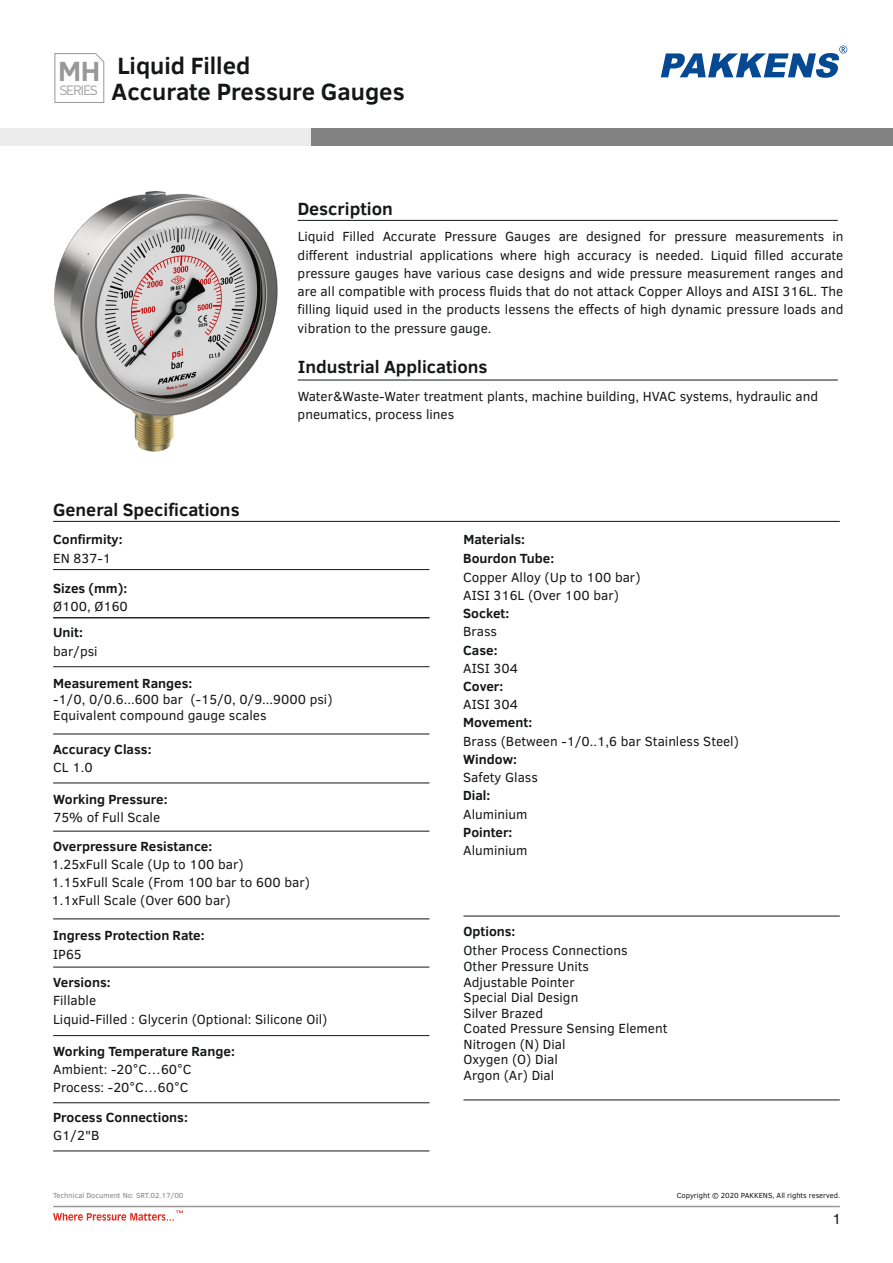
<style>
.page{position:relative;width:893px;height:1263px;background:#fff}
.page>*{position:absolute;margin:0;border:0;box-sizing:border-box;transform-origin:0 0}
.t1{font:700 28.35px "Clear Sans";color:#989899}
.t2{font:700 24px/26.1px "Clear Sans";color:#151616}
.t3{font:700 18px "Clear Sans";color:#151616}
.t4{font:15px "Clear Sans";color:#151616}
.t5{font:300 13.65px "PF Din Text Pro";letter-spacing:-.04em;color:#989899}
.t6{font:13.5px/18.3px "Clear Sans";color:#151616}
.t7{font:700 13.5px/18.9px "Clear Sans";color:#151616}
.t8{font:7.5px "Clear Sans";color:#151616}
.t9{font:7.5px "Clear Sans";color:#818281}
</style>
<div class="page">
<hr style="left:298px;top:220px;width:540px;height:1px;background:#151616">
<hr style="left:298px;top:380px;width:540px;height:1px;background:#151616">
<div style="left:310px;top:128px;width:583px;height:17px;background:#818281"></div>
<div style="left:0;top:128px;width:310px;height:17px;background:#ececec"></div>
<svg style="left:661px;top:46px;width:186px;height:32px"></svg>
<svg style="left:54px;top:53px;width:51px;height:50px"></svg>
<hr style="left:53px;top:1206px;width:787px;height:1px;background:#989899">
<svg style="left:53px;top:1210px;width:130px;height:11px"></svg>
<img style="left:55px;top:191px;width:223px;height:261px">
<hr style="left:53px;top:521px;width:787px;height:1px;background:#151616">
<hr style="left:53px;top:733px;width:376px;height:1px;background:#151616">
<hr style="left:53px;top:782px;width:376px;height:1px;background:#151616">
<hr style="left:53px;top:831px;width:376px;height:1px;background:#151616">
<hr style="left:53px;top:918px;width:376px;height:1px;background:#151616">
<hr style="left:53px;top:967px;width:376px;height:1px;background:#151616">
<hr style="left:463px;top:1099px;width:377px;height:1px;background:#151616">
<hr style="left:53px;top:569px;width:376px;height:1px;background:#151616">
<hr style="left:53px;top:1035px;width:376px;height:1px;background:#151616">
<hr style="left:53px;top:1102px;width:376px;height:1px;background:#151616">
<hr style="left:53px;top:1150px;width:376px;height:1px;background:#151616">
<hr style="left:463px;top:916px;width:377px;height:1px;background:#151616">
<hr style="left:53px;top:617px;width:376px;height:1px;background:#151616">
<hr style="left:53px;top:666px;width:376px;height:1px;background:#151616">
<h1 class="t1" style="left:58px;top:60px;width:44px">MH</h1>
<p class="t5" style="left:60px;top:85px;width:39px">SERIES</p>
<h2 class="t2" style="left:112px;top:55px;width:295px">Liquid Filled<br>Accurate Pressure Gauges</h2>
<h3 class="t3" style="left:298px;top:202px;width:97px">Description</h3>
<p class="t6" style="left:298px;top:229px;width:547px;text-align:justify">Liquid Filled Accurate Pressure Gauges are designed for pressure measurements in different industrial applications where high accuracy is needed. Liquid filled accurate pressure gauges have various case designs and wide pressure measurement ranges and are all compatible with process fluids that do not attack Copper Alloys and AISI 316L. The filling liquid used in the products lessens the effects of high dynamic pressure loads and vibration to the pressure gauge.</p>
<h3 class="t3" style="left:298px;top:360px;width:191px">Industrial Applications</h3>
<p class="t6" style="left:298px;top:389px;width:522px">Water&amp;Waste-Water treatment plants, machine building, HVAC systems, hydraulic and pneumatics, process lines</p>
<h3 class="t3" style="left:53px;top:502px;width:188px">General Specifications</h3>
<p class="t7" style="left:53px;top:532px;width:71px">Confirmity:</p>
<p class="t6" style="left:53px;top:550px;width:60px">EN 837-1</p>
<p class="t7" style="left:53px;top:580px;width:76px">Sizes (mm):</p>
<p class="t6" style="left:53px;top:599px;width:76px">Ø100, Ø160</p>
<p class="t7" style="left:53px;top:625px;width:31px">Unit:</p>
<p class="t6" style="left:53px;top:643px;width:46px">bar/psi</p>
<p class="t7" style="left:53px;top:675px;width:141px">Measurement Ranges:</p>
<p class="t6" style="left:53px;top:693px;width:281px;line-height:16.5px">-1/0, 0/0.6...600 bar (-15/0, 0/9...9000 psi)<br>Equivalent compound gauge scales</p>
<p class="t7" style="left:53px;top:741px;width:100px">Accuracy Class:</p>
<p class="t6" style="left:53px;top:760px;width:41px">CL 1.0</p>
<p class="t7" style="left:53px;top:791px;width:116px">Working Pressure:</p>
<p class="t6" style="left:53px;top:810px;width:109px">75% of Full Scale</p>
<p class="t7" style="left:53px;top:838px;width:161px">Overpressure Resistance:</p>
<p class="t6" style="left:52px;top:857px;width:260px">1.25xFull Scale (Up to 100 bar)<br>1.15xFull Scale (From 100 bar to 600 bar)<br>1.1xFull Scale (Over 600 bar)</p>
<p class="t7" style="left:53px;top:928px;width:153px">Ingress Protection Rate:</p>
<p class="t6" style="left:53px;top:946px;width:30px">IP65</p>
<p class="t7" style="left:53px;top:975px;width:59px">Versions:</p>
<p class="t6" style="left:53px;top:993px;width:276px">Fillable<br>Liquid-Filled : Glycerin (Optional: Silicone Oil)</p>
<p class="t7" style="left:53px;top:1043px;width:183px">Working Temperature Range:</p>
<p class="t6" style="left:53px;top:1062px;width:140px">Ambient: -20°C…60°C<br>Process: -20°C…60°C</p>
<p class="t7" style="left:53px;top:1109px;width:136px">Process Connections:</p>
<p class="t6" style="left:53px;top:1128px;width:48px">G1/2"B</p>
<p class="t7" style="left:463px;top:532px;width:93px">Materials:<br>Bourdon Tube:</p>
<p class="t6" style="left:463px;top:569px;width:179px">Copper Alloy (Up to 100 bar)<br>AISI 316L (Over 100 bar)</p>
<p class="t7" style="left:463px;top:605px;width:48px">Socket:</p>
<p class="t6" style="left:463px;top:624px;width:35px">Brass</p>
<p class="t7" style="left:463px;top:642px;width:36px">Case:</p>
<p class="t6" style="left:463px;top:660px;width:56px">AISI 304</p>
<p class="t7" style="left:463px;top:678px;width:42px">Cover:</p>
<p class="t6" style="left:463px;top:697px;width:56px">AISI 304</p>
<p class="t7" style="left:463px;top:715px;width:70px">Movement:</p>
<p class="t6" style="left:463px;top:733px;width:277px">Brass (Between -1/0..1,6 bar Stainless Steel)</p>
<p class="t7" style="left:463px;top:751px;width:55px">Window:</p>
<p class="t6" style="left:463px;top:770px;width:76px">Safety Glass</p>
<p class="t7" style="left:463px;top:788px;width:29px">Dial:</p>
<p class="t6" style="left:463px;top:806px;width:66px">Aluminium</p>
<p class="t7" style="left:463px;top:824px;width:51px">Pointer:</p>
<p class="t6" style="left:463px;top:843px;width:66px">Aluminium</p>
<p class="t7" style="left:463px;top:924px;width:53px">Options:</p>
<p class="t6" style="left:464px;top:944px;width:205px;line-height:15.6px">Other Process Connections<br>Other Pressure Units<br>Adjustable Pointer<br>Special Dial Design<br>Silver Brazed<br>Coated Pressure Sensing Element<br>Nitrogen (N) Dial<br>Oxygen (O) Dial<br>Argon (Ar) Dial</p>
<p class="t9" style="left:53px;top:1193px;width:132px">Technical Document No: SRT.02.17/00</p>
<p class="t8" style="left:677px;top:1192px;width:165px">Copyright © 2020 PAKKENS, All rights reserved.</p>
<p class="t4" style="left:832px;top:1213px;width:11px">1</p>
</div>
